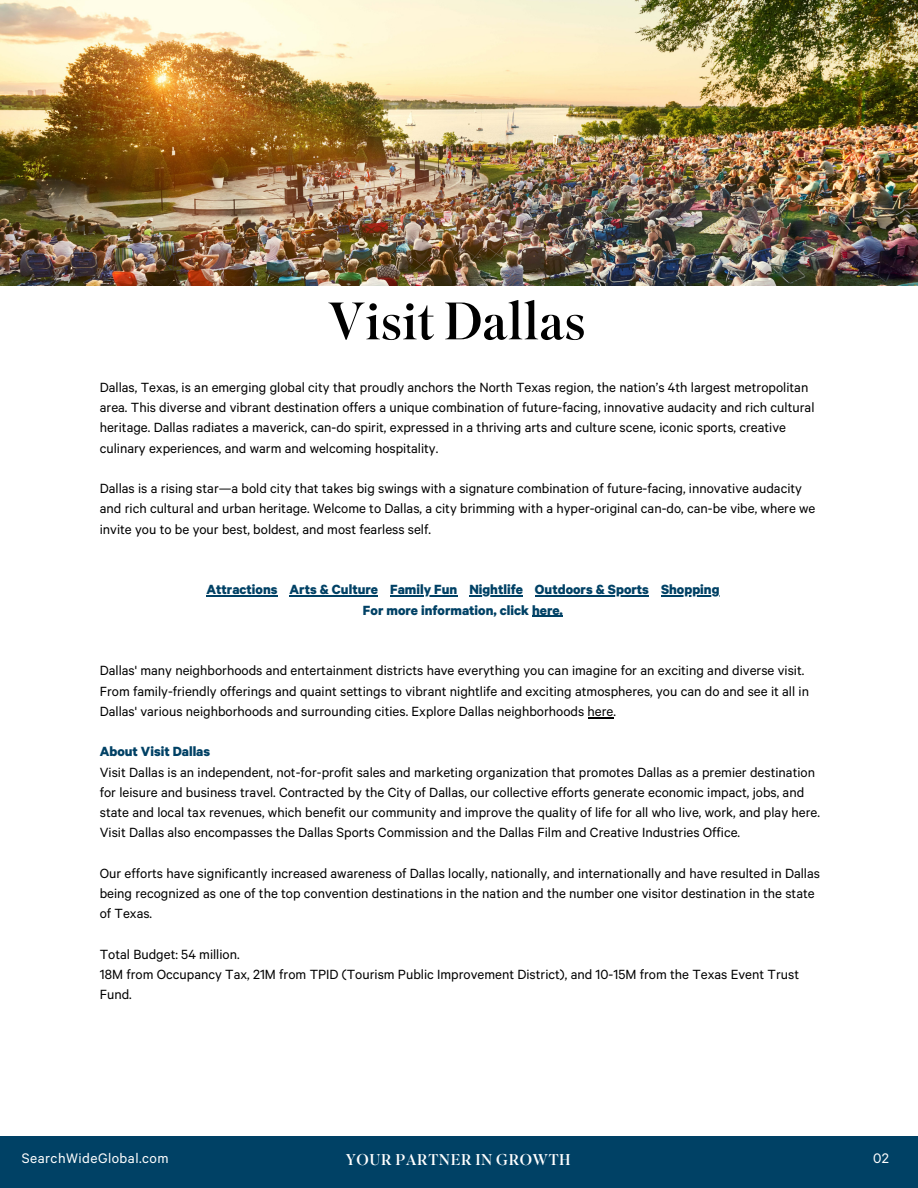
<style>
.page{position:relative;width:918px;height:1188px;background:#fff}
.page>*{position:absolute;margin:0;border:0;box-sizing:border-box;transform-origin:0 0}
.t1{font:52.5px "Superior Title";color:#000}
.t2{font:15.6px "Calibre";letter-spacing:.03em;color:#fff}
.t3{font:15.6px "Superior Title";letter-spacing:.03em;color:#fff}
.t4{font:15px/20.2px "Calibre";color:#000}
.t5{font:700 15px "Calibre";color:#004165}
.s1{font-weight:700;color:#004165}
</style>
<div class="page">
<div style="left:0;top:1136px;width:918px;height:52px;background:#004165"></div>
<img style="left:0;top:0;width:918px;height:286px">
<hr style="left:206px;top:596px;width:72px;height:1px;background:#004165">
<hr style="left:290px;top:596px;width:88px;height:1px;background:#004165">
<hr style="left:390px;top:596px;width:67px;height:1px;background:#004165">
<svg style="left:469px;top:596px;width:54px;height:1px"></svg>
<hr style="left:535px;top:596px;width:73px;height:1px;background:#004165">
<hr style="left:608px;top:596px;width:41px;height:1px;background:#004165">
<hr style="left:661px;top:596px;width:59px;height:1px;background:#004165">
<hr style="left:532px;top:616px;width:31px;height:1px;background:#004165">
<svg style="left:588px;top:717px;width:25px;height:1px"></svg>
<p class="t1" style="left:328px;top:288px;width:259px">Visit Dallas</p>
<p class="t4" style="left:100px;top:378px;width:716px">Dallas, Texas, is an emerging global city that proudly anchors the North Texas region, the nation’s 4th largest metropolitan area. This diverse and vibrant destination offers a unique combination of future-facing, innovative audacity and rich cultural heritage. Dallas radiates a maverick, can-do spirit, expressed in a thriving arts and culture scene, iconic sports, creative culinary experiences, and warm and welcoming hospitality.</p>
<p class="t4" style="left:100px;top:479px;width:717px">Dallas is a rising star—a bold city that takes big swings with a signature combination of future-facing, innovative audacity and rich cultural and urban heritage. Welcome to Dallas, a city brimming with a hyper-original can-do, can-be vibe, where we invite you to be your best, boldest, and most fearless self.</p>
<h3 class="t5" style="left:206px;top:583px;width:173px">Attractions Arts &amp; Culture</h3>
<p class="t5" style="left:390px;top:583px;width:69px">Family Fun</p>
<p class="t5" style="left:469px;top:583px;width:181px">Nightlife Outdoors &amp; Sports</p>
<p class="t5" style="left:661px;top:583px;width:60px">Shopping</p>
<p class="t5" style="left:363px;top:603px;width:201px">For more information, click here.</p>
<p class="t4" style="left:100px;top:662px;width:711px">Dallas' many neighborhoods and entertainment districts have everything you can imagine for an exciting and diverse visit.<br>From family-friendly offerings and quaint settings to vibrant nightlife and exciting atmospheres, you can do and see it all in<br>Dallas' various neighborhoods and surrounding cities. Explore Dallas neighborhoods here.</p>
<p class="t4" style="left:100px;top:743px;width:722px"><span class="s1">About Visit Dallas<br></span>Visit Dallas is an independent, not-for-profit sales and marketing organization that promotes Dallas as a premier destination for leisure and business travel. Contracted by the City of Dallas, our collective efforts generate economic impact, jobs, and state and local tax revenues, which benefit our community and improve the quality of life for all who live, work, and play here.<br>Visit Dallas also encompasses the Dallas Sports Commission and the Dallas Film and Creative Industries Office.</p>
<p class="t4" style="left:100px;top:864px;width:722px">Our efforts have significantly increased awareness of Dallas locally, nationally, and internationally and have resulted in Dallas being recognized as one of the top convention destinations in the nation and the number one visitor destination in the state of Texas.</p>
<p class="t4" style="left:100px;top:945px;width:141px">Total Budget: 54 million.</p>
<p class="t4" style="left:100px;top:965px;width:701px">18M from Occupancy Tax, 21M from TPID (Tourism Public Improvement District), and 10-15M from the Texas Event Trust<br>Fund.</p>
<p class="t2" style="left:22px;top:1151px;width:148px">SearchWideGlobal.com</p>
<p class="t3" style="left:346px;top:1150px;width:226px">YOUR PARTNER IN GROWTH</p>
<h2 class="t2" style="left:873px;top:1151px;width:17px">02</h2>
</div>
